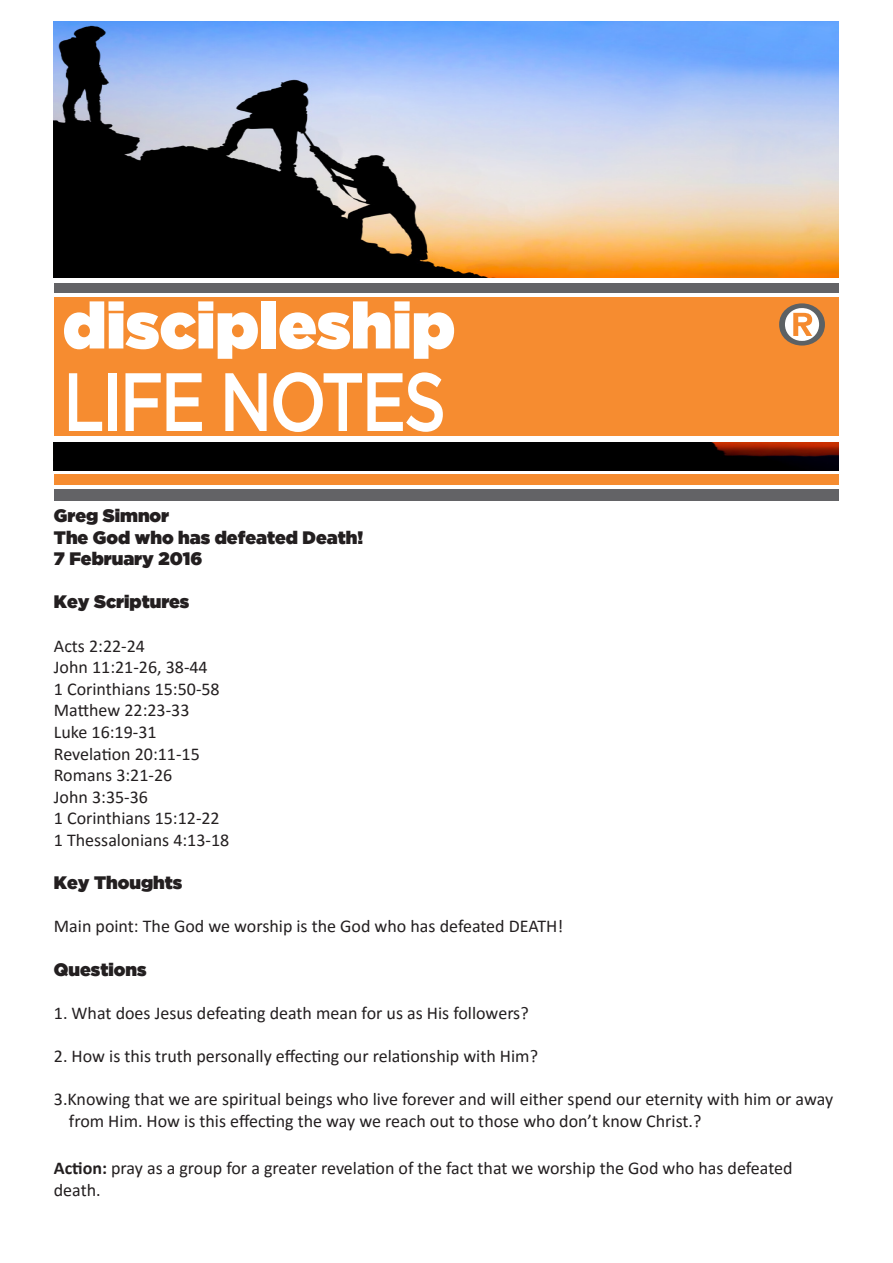
<style>
.page{position:relative;width:893px;height:1263px;background:#fff}
.page>*{position:absolute;margin:0;border:0;box-sizing:border-box;transform-origin:0 0}
.Subhead{font:500 82.5px "Gotham";letter-spacing:-.05em;color:#fff;scale:.82 1}
.t1{font:64.5px "Gotham Ultra";color:#fff}
.t2{font:18px/21.6px "Calibri";color:#231f20}
.t3{font:18px "Gotham Ultra";color:#231f20}
.s1{font-weight:700}
</style>
<div class="page">
<div style="left:54px;top:283px;width:785px;height:10px;background:#636366"></div>
<div style="left:54px;top:298px;width:784px;height:138px;background:#f68c30"></div>
<svg style="left:779px;top:303px;width:46px;height:43px"></svg>
<div style="left:54px;top:489px;width:785px;height:11px;background:#636366"></div>
<img style="left:54px;top:21px;width:785px;height:257px">
<img style="left:54px;top:442px;width:785px;height:29px">
<div style="left:54px;top:475px;width:785px;height:10px;background:#f68c30"></div>
<p class="t1" style="left:63px;top:288px;width:394px">discipleship</p>
<p class="Subhead" style="left:63px;top:355px;width:469px">LIFE NOTES</p>
<p class="t3" style="left:54px;top:505px;width:117px">Greg Simnor</p>
<p class="t3" style="left:54px;top:527px;width:311px">The God who has defeated Death!</p>
<p class="t3" style="left:54px;top:548px;width:150px">7 February 2016</p>
<p class="t3" style="left:54px;top:592px;width:137px">Key Scriptures</p>
<p class="t2" style="left:54px;top:634px;width:93px">Acts 2:22-24</p>
<p class="t2" style="left:54px;top:656px;width:155px">John 11:21-26, 38-44</p>
<p class="t2" style="left:54px;top:677px;width:167px">1 Corinthians 15:50-58</p>
<p class="t2" style="left:54px;top:699px;width:137px">Matthew 22:23-33</p>
<p class="t2" style="left:54px;top:721px;width:104px">Luke 16:19-31</p>
<p class="t2" style="left:54px;top:742px;width:147px">Revelation 20:11-15</p>
<p class="t2" style="left:54px;top:764px;width:120px">Romans 3:21-26</p>
<p class="t2" style="left:54px;top:785px;width:96px">John 3:35-36</p>
<p class="t2" style="left:54px;top:807px;width:167px">1 Corinthians 15:12-22</p>
<p class="t2" style="left:54px;top:829px;width:177px">1 Thessalonians 4:13-18</p>
<p class="t3" style="left:54px;top:872px;width:130px">Key Thoughts</p>
<p class="t2" style="left:54px;top:915px;width:511px">Main point: The God we worship is the God who has defeated DEATH!</p>
<p class="t3" style="left:54px;top:959px;width:94px">Questions</p>
<p class="t2" style="left:54px;top:1001px;width:476px">1. What does Jesus defeating death mean for us as His followers?</p>
<p class="t2" style="left:54px;top:1045px;width:486px">2. How is this truth personally effecting our relationship with Him?</p>
<p class="t2" style="left:69px;top:1088px;width:766px;text-indent:-15px">3.Knowing that we are spiritual beings who live forever and will either spend our eternity with him or away from Him. How is this effecting the way we reach out to those who don’t know Christ.?</p>
<p class="t2" style="left:54px;top:1157px;width:740px"><span class="s1">Action:</span> pray as a group for a greater revelation of the fact that we worship the God who has defeated death.</p>
</div>
